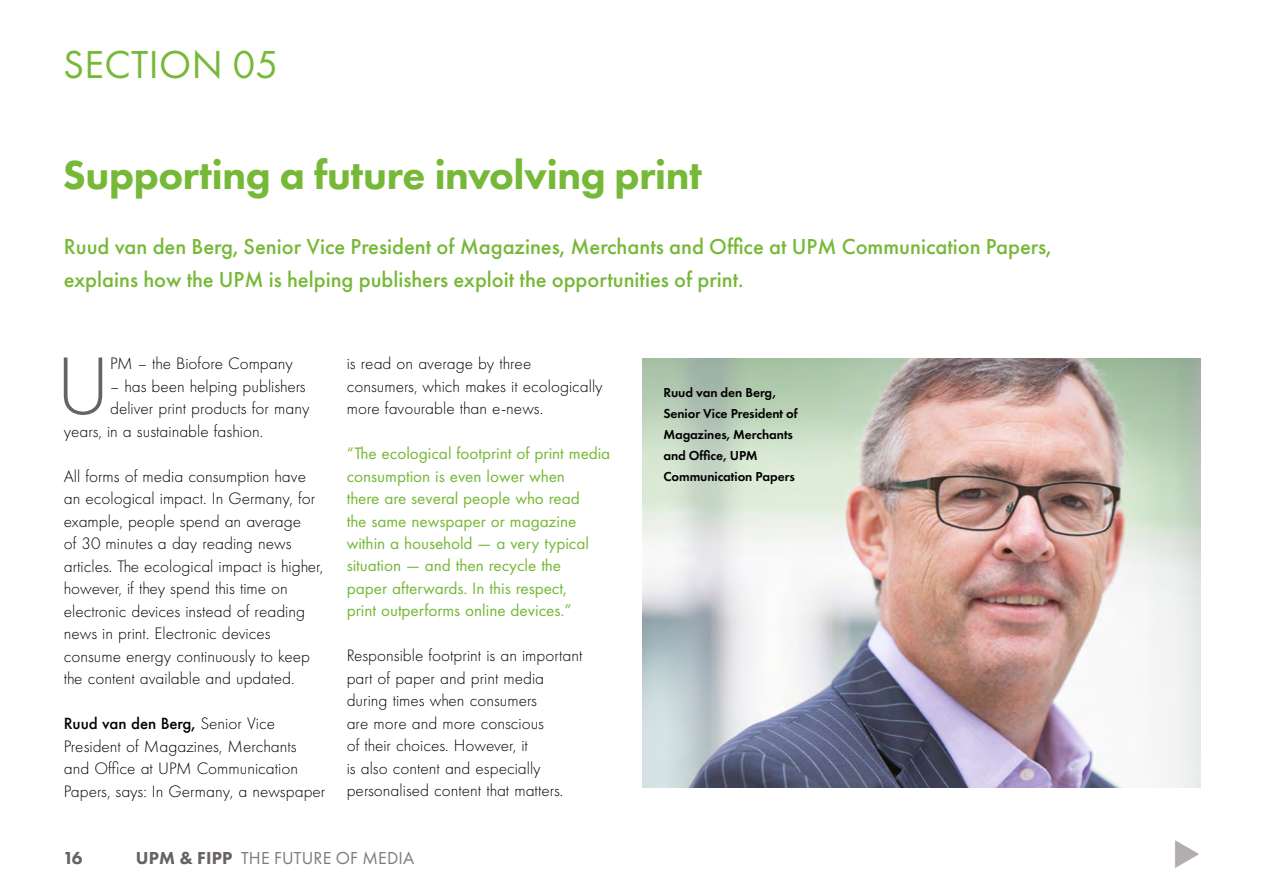
<style>
.page{position:relative;width:1263px;height:893px;background:#fff}
.page>*{position:absolute;margin:0;border:0;box-sizing:border-box;transform-origin:0 0}
.t1{font:300 84.75px "Futura PT";color:#676362}
.t2{font:600 45px "Proxima Nova";color:#b1aead}
.t3{font:800 42px "Futura PT";letter-spacing:-.01em;color:#76b837}
.t4{font:40.5px "Futura PT";letter-spacing:.01em;color:#76b837}
.t5{font:500 22.5px/33px "Futura PT";color:#76b837}
.t6{font:18px "Futura PT";letter-spacing:.01em;color:#7c7b7b}
.t7{font:800 18px "Futura PT";color:#676362}
.t8{font:300 17.25px/22.5px "Futura PT";color:#000}
.t9{font:17.25px/22.5px "Futura PT";letter-spacing:-.005em;color:#76b837}
.t10{font:500 16.8px "Futura PT";letter-spacing:-.01em;color:#000}
.t11{font:600 13.5px/21px "Futura PT";letter-spacing:-.005em;color:#000}
.s1{font-weight:300;font-size:17.25px}
.s2{font-weight:800;color:#676362}
</style>
<div class="page">
<img style="left:642px;top:358px;width:558px;height:429px">
<h3 class="t4" style="left:63px;top:40px;width:217px">SECTION 05</h3>
<h3 class="t3" style="left:63px;top:148px;width:640px">Supporting a future involving print</h3>
<h3 class="t5" style="left:64px;top:230px;width:989px">Ruud van den Berg, Senior Vice President of Magazines, Merchants and Office at UPM Communication Papers, explains how the UPM is helping publishers exploit the opportunities of print.</h3>
<h1 class="t1" style="left:56px;top:338px;width:55px">U</h1>
<p class="t8" style="left:110px;top:352px;width:184px">PM – the Biofore Company</p>
<p class="t8" style="left:110px;top:375px;width:197px">– has been helping publishers</p>
<p class="t8" style="left:110px;top:397px;width:201px">deliver print products for many</p>
<p class="t8" style="left:64px;top:420px;width:201px">years, in a sustainable fashion.</p>
<p class="t8" style="left:64px;top:465px;width:261px">All forms of media consumption have an ecological impact. In Germany, for example, people spend an average<br>of 30 minutes a day reading news articles. The ecological impact is higher, however, if they spend this time on electronic devices instead of reading news in print. Electronic devices consume energy continuously to keep the content available and updated.</p>
<p class="t10" style="left:64px;top:713px;width:213px">Ruud van den Berg, <span class="s1">Senior Vice</span></p>
<p class="t8" style="left:64px;top:735px;width:263px">President of Magazines, Merchants and Office at UPM Communication<br>Papers, says: In Germany, a newspaper</p>
<p class="t8" style="left:347px;top:352px;width:257px">is read on average by three consumers, which makes it ecologically more favourable than e-news.</p>
<p class="t9" style="left:347px;top:442px;width:265px">“The ecological footprint of print media consumption is even lower when<br>there are several people who read<br>the same newspaper or magazine within a household — a very typical situation — and then recycle the<br>paper afterwards. In this respect,<br>print outperforms online devices.”</p>
<p class="t8" style="left:347px;top:645px;width:237px">Responsible footprint is an important part of paper and print media during times when consumers<br>are more and more conscious<br>of their choices. However, it<br>is also content and especially personalised content that matters.</p>
<p class="t7" style="left:63px;top:846px;width:21px">16</p>
<p class="t6" style="left:136px;top:848px;width:280px"><span class="s2">UPM &amp; FIPP</span> THE FUTURE OF MEDIA</p>
<p class="t11" style="left:663px;top:381px;width:136px">Ruud van den Berg,<br>Senior Vice President of<br>Magazines, Merchants and Office, UPM<br>Communication Papers</p>
<h2 class="t2" style="left:1173px;top:826px;width:28px">⊲</h2>
</div>
